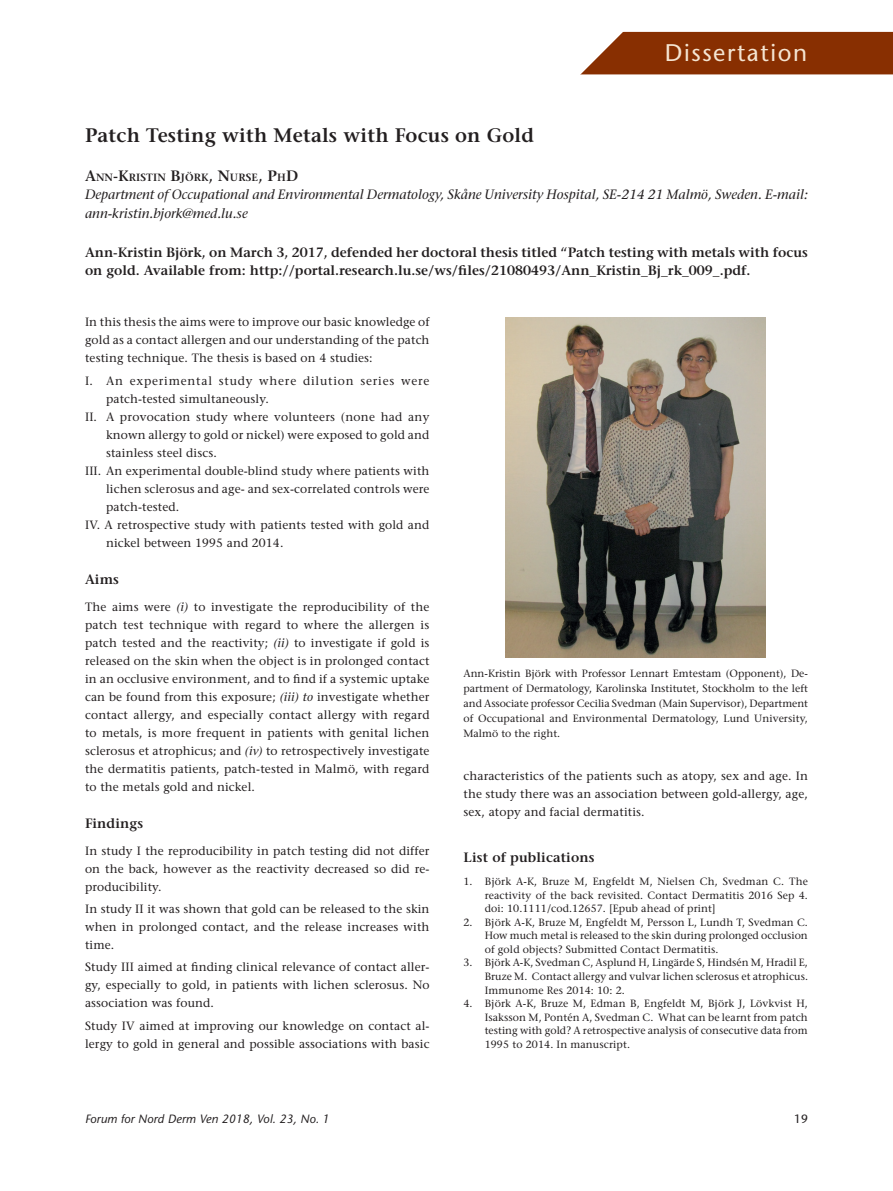
<style>
.page{position:relative;width:893px;height:1191px;background:#fff}
.page>*{position:absolute;margin:0;border:0;box-sizing:border-box;transform-origin:0 0}
.t1{font:24px "Stone Sans";letter-spacing:.065em;color:#f5e5d2}
.t2{font:600 19.5px "Stone Serif";letter-spacing:.01em;color:#231f20}
.t3{font:600 13.5px/18px "Stone Serif";color:#231f20}
.t4{font:italic 13.5px/18px "Stone Serif";color:#231f20}
.t5{font:12px/18px "Stone Serif";letter-spacing:.01em;color:#231f20;text-align:justify}
.t6{font:12px "Stone Serif";letter-spacing:.065em;color:#231f20}
.t7{font:italic 12px "Stone Sans";letter-spacing:.01em;color:#231f20}
.t8{font:12px "Stone Sans";color:#231f20}
.t9{font:10.5px/13.5px "Stone Serif";letter-spacing:.01em;color:#231f20;text-align:justify}
.t10{font:600 10.5px "Stone Serif";letter-spacing:.015em;color:#231f20}
.s1{font-size:15px}
.s2{font-style:italic}
</style>
<div class="page">
<svg style="left:580px;top:31px;width:313px;height:44px"></svg>
<img style="left:506px;top:317px;width:260px;height:340px">
<h1 class="t1" style="left:665px;top:38px;width:144px">Dissertation</h1>
<h2 class="t2" style="left:85px;top:124px;width:451px">Patch Testing with Metals with Focus on Gold</h2>
<p class="t10" style="left:85px;top:172px;width:215px"><span class="s1">A</span>NN<span class="s1">-K</span>RISTIN <span class="s1">B</span>JÖRK<span class="s1">, N</span>URSE<span class="s1">, P</span>H<span class="s1">D</span></p>
<p class="t4" style="left:85px;top:186px;width:724px">Department of Occupational and Environmental Dermatology, Skåne University Hospital, SE-214 21 Malmö, Sweden. E-mail: ann-kristin.bjork@med.lu.se</p>
<p class="t3" style="left:85px;top:243px;width:724px">Ann-Kristin Björk, on March 3, 2017, defended her doctoral thesis titled “Patch testing with metals with focus on gold. Available from: http://portal.research.lu.se/ws/files/21080493/Ann_Kristin_Bj_rk_009_.pdf.</p>
<p class="t5" style="left:85px;top:313px;width:346px">In this thesis the aims were to improve our basic knowledge of gold as a contact allergen and our understanding of the patch testing technique. The thesis is based on 4 studies:</p>
<p class="t6" style="left:85px;top:373px;width:346px">I. An experimental study where dilution series were</p>
<p class="t5" style="left:106px;top:389px;width:164px">patch-tested simultaneously.</p>
<p class="t5" style="left:85px;top:407px;width:346px">II. A provocation study where volunteers (none had any</p>
<p class="t5" style="left:106px;top:425px;width:325px">known allergy to gold or nickel) were exposed to gold and</p>
<p class="t5" style="left:106px;top:443px;width:112px">stainless steel discs.</p>
<p class="t5" style="left:85px;top:461px;width:346px">III. An experimental double-blind study where patients with</p>
<p class="t5" style="left:106px;top:479px;width:325px">lichen sclerosus and age- and sex-correlated controls were</p>
<p class="t5" style="left:106px;top:497px;width:75px">patch-tested.</p>
<p class="t5" style="left:85px;top:515px;width:346px">IV. A retrospective study with patients tested with gold and</p>
<p class="t5" style="left:106px;top:533px;width:179px">nickel between 1995 and 2014.</p>
<p class="t3" style="left:85px;top:570px;width:35px">Aims</p>
<p class="t5" style="left:85px;top:597px;width:346px">The aims were <span class="s2">(i)</span> to investigate the reproducibility of the patch test technique with regard to where the allergen is patch tested and the reactivity; <span class="s2">(ii)</span> to investigate if gold is released on the skin when the object is in prolonged contact in an occlusive environment, and to find if a systemic uptake can be found from this exposure; <span class="s2">(iii) to</span> investigate whether contact allergy, and especially contact allergy with regard to metals, is more frequent in patients with genital lichen sclerosus et atrophicus; and <span class="s2">(iv)</span> to retrospectively investigate the dermatitis patients, patch-tested in Malmö, with regard to the metals gold and nickel.</p>
<p class="t3" style="left:85px;top:814px;width:60px">Findings</p>
<p class="t5" style="left:85px;top:841px;width:346px">In study I the reproducibility in patch testing did not differ on the back, however as the reactivity decreased so did re&shy;producibility.</p>
<p class="t5" style="left:85px;top:899px;width:346px">In study II it was shown that gold can be released to the skin when in prolonged contact, and the release increases with time.</p>
<p class="t5" style="left:85px;top:958px;width:346px">Study III aimed at finding clinical relevance of contact aller&shy;gy, especially to gold, in patients with lichen sclerosus. No association was found.</p>
<p class="t5" style="left:85px;top:1016px;width:346px">Study IV aimed at improving our knowledge on contact al&shy;lergy to gold in general and possible associations with basic</p>
<p class="t9" style="left:463px;top:666px;width:346px;line-height:15px">Ann-Kristin Björk with Professor Lennart Emtestam (Opponent), De&shy;partment of Dermatology, Karolinska Institutet, Stockholm to the left and Associate professor Cecilia Svedman (Main Supervisor), Department of Occupational and Environmental Dermatology, Lund University, Malmö to the right.</p>
<p class="t5" style="left:463px;top:766px;width:346px">characteristics of the patients such as atopy, sex and age. In the study there was an association between gold-allergy, age, sex, atopy and facial dermatitis.</p>
<p class="t3" style="left:463px;top:848px;width:133px">List of publications</p>
<p class="t9" style="left:485px;top:875px;width:325px;text-indent:-21px">1. Björk A-K, Bruze M, Engfeldt M, Nielsen Ch, Svedman C. The reactivity of the back revisited. Contact Dermatitis 2016 Sep 4. doi: 10.1111/cod.12657. [Epub ahead of print]</p>
<p class="t9" style="left:485px;top:915px;width:325px;text-indent:-21px">2. Björk A-K, Bruze M, Engfeldt M, Persson L, Lundh T, Svedman C.<br>How much metal is released to the skin during prolonged occlusion of gold objects? Submitted Contact Dermatitis.</p>
<p class="t9" style="left:485px;top:956px;width:325px;text-indent:-21px">3. Björk A-K, Svedman C, Asplund H, Lingärde S, Hindsén M, Hradil E, Bruze M. Contact allergy and vulvar lichen sclerosus et atrophicus.<br>Immunome Res 2014: 10: 2.</p>
<p class="t9" style="left:485px;top:996px;width:325px;text-indent:-21px">4. Björk A-K, Bruze M, Edman B, Engfeldt M, Björk J, Lövkvist H, Isaksson M, Pontén A, Svedman C. What can be learnt from patch testing with gold? A retrospective analysis of consecutive data from 1995 to 2014. In manuscript.</p>
<p class="t7" style="left:85px;top:1112px;width:246px">Forum for Nord Derm Ven 2018, Vol. 23, No. 1</p>
<p class="t8" style="left:794px;top:1112px;width:15px">19</p>
</div>
